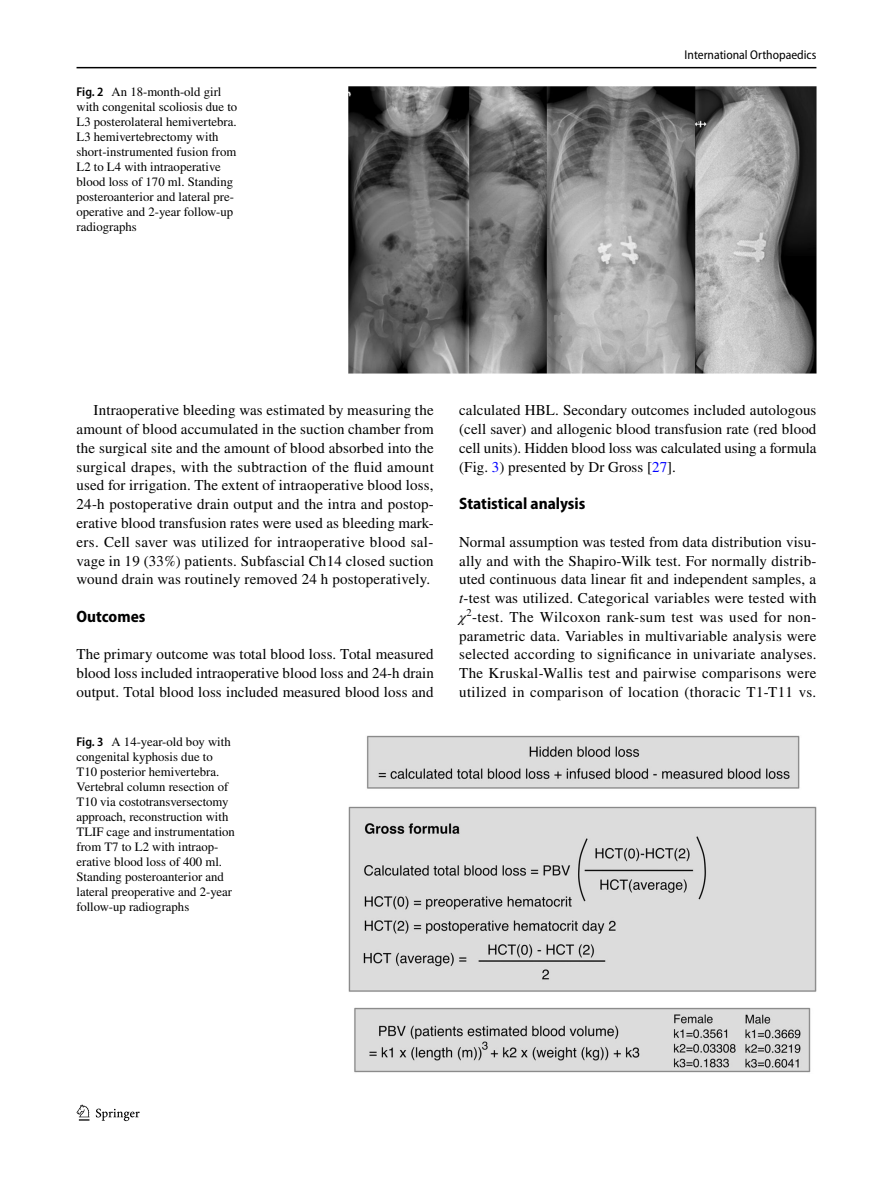
<style>
.page{position:relative;width:893px;height:1187px;background:#fff}
.page>*{position:absolute;margin:0;border:0;box-sizing:border-box;transform-origin:0 0}
.t1{font:700 semi-condensed 16.5px "Myriad Pro";color:#000}
.t2{font:15px/18.8px "STIX";letter-spacing:.005em;color:#000;text-align:justify}
.t3{font:12.75px/15px "STIX";color:#000}
.t4{font:semi-condensed 12.75px "Myriad Pro";color:#000}
.s1{font-family:"Myriad Pro";font-weight:600;font-stretch:semi-condensed}
.s2{color:#00f}
.s3{font-style:italic}
</style>
<div class="page">
<hr style="left:77px;top:67px;width:739px;height:1px;background:#000">
<svg style="left:77px;top:1104px;width:12px;height:16px"></svg>
<svg style="left:96px;top:1108px;width:44px;height:12px"></svg>
<img style="left:349px;top:87px;width:467px;height:286px">
<img style="left:349px;top:736px;width:467px;height:337px">
<p class="t3" style="left:77px;top:85px;width:162px"><span class="s1">Fig. 2</span> An 18-month-old girl with congenital scoliosis due to<br>L3 posterolateral hemivertebra.<br>L3 hemivertebrectomy with short-instrumented fusion from<br>L2 to L4 with intraoperative blood loss of 170 ml. Standing posteroanterior and lateral pre&shy;operative and 2-year follow-up radiographs</p>
<p class="t4" style="left:685px;top:48px;width:133px">International Orthopaedics</p>
<p class="t2" style="left:77px;top:402px;width:359px;text-indent:17px">Intraoperative bleeding was estimated by measuring the amount of blood accumulated in the suction chamber from the surgical site and the amount of blood absorbed into the surgical drapes, with the subtraction of the fluid amount used for irrigation. The extent of intraoperative blood loss, 24-h postoperative drain output and the intra and postop&shy;erative blood transfusion rates were used as bleeding mark&shy;ers. Cell saver was utilized for intraoperative blood sal&shy;vage in 19 (33%) patients. Subfascial Ch14 closed suction wound drain was routinely removed 24 h postoperatively.</p>
<p class="t1" style="left:77px;top:607px;width:70px">Outcomes</p>
<p class="t2" style="left:77px;top:646px;width:359px">The primary outcome was total blood loss. Total measured blood loss included intraoperative blood loss and 24-h drain output. Total blood loss included measured blood loss and</p>
<p class="t3" style="left:77px;top:734px;width:160px"><span class="s1">Fig. 3</span> A 14-year-old boy with congenital kyphosis due to<br>T10 posterior hemivertebra.<br>Vertebral column resection of<br>T10 via costotransversectomy approach, reconstruction with<br>TLIF cage and instrumentation from T7 to L2 with intraop&shy;erative blood loss of 400 ml.<br>Standing posteroanterior and lateral preoperative and 2-year follow-up radiographs</p>
<p class="t2" style="left:459px;top:402px;width:359px">calculated HBL. Secondary outcomes included autologous (cell saver) and allogenic blood transfusion rate (red blood cell units). Hidden blood loss was calculated using a formula (Fig. <span class="s2">3</span>) presented by Dr Gross [<span class="s2">27</span>].</p>
<p class="t1" style="left:459px;top:494px;width:128px">Statistical analysis</p>
<p class="t2" style="left:459px;top:533px;width:359px">Normal assumption was tested from data distribution visu&shy;ally and with the Shapiro-Wilk test. For normally distrib&shy;uted continuous data linear fit and independent samples, a <span class="s3">t</span>-test was utilized. Categorical variables were tested with <span class="s3">χ</span><sup>2</sup>-test. The Wilcoxon rank-sum test was used for non&shy;parametric data. Variables in multivariable analysis were selected according to significance in univariate analyses.<br>The Kruskal-Wallis test and pairwise comparisons were utilized in comparison of location (thoracic T1-T11 vs.</p>
</div>
